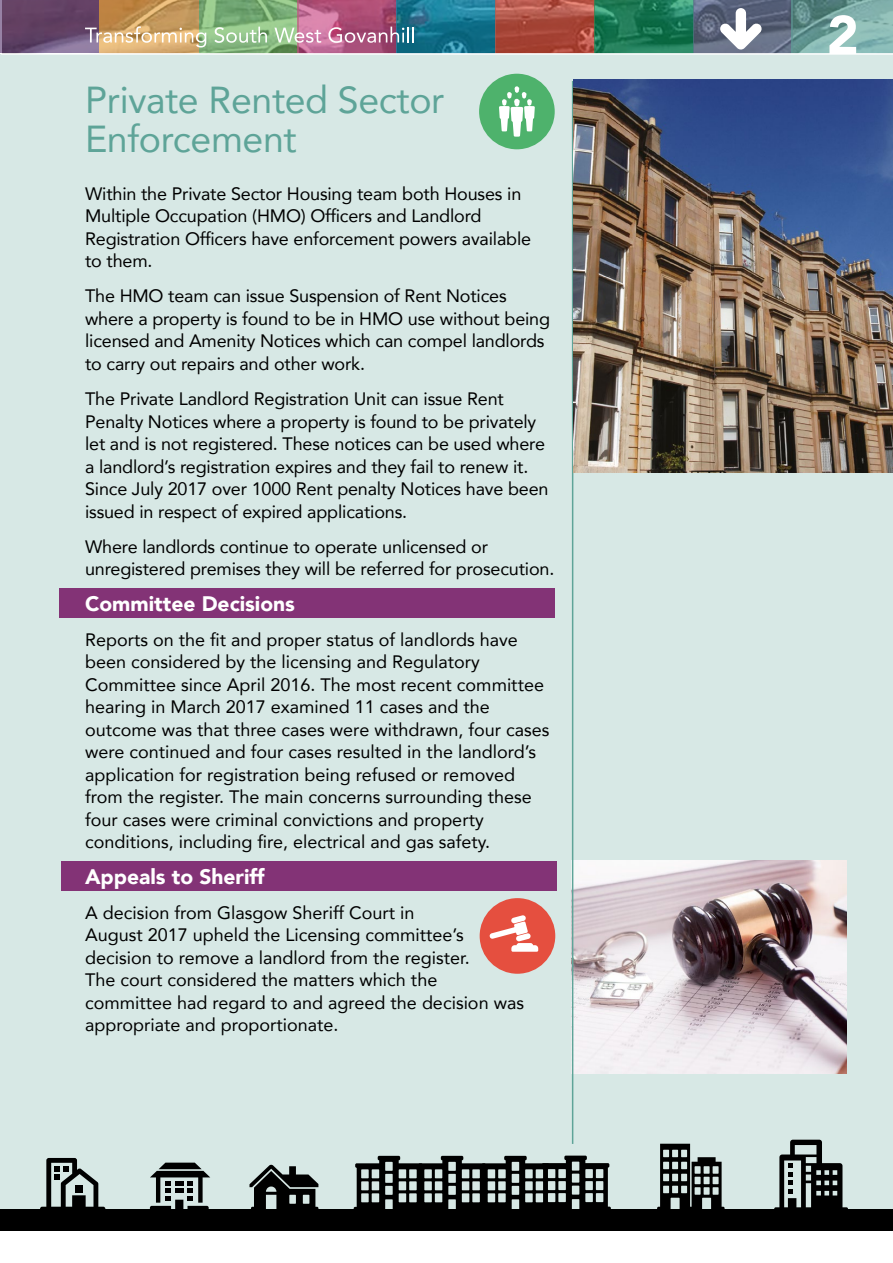
<style>
.page{position:relative;width:893px;height:1263px;background:#fff}
.page>*{position:absolute;margin:0;border:0;box-sizing:border-box;transform-origin:0 0}
.Body_Text{font:900 54px "Avenir";color:#fff}
.Heading{font:37.5px/39px "Avenir";letter-spacing:-.01em;color:#5ea498}
.t1{font:900 21px "Avenir";color:#fff}
.t2{font:18px/22.5px "Avenir";letter-spacing:-.01em;color:#000}
</style>
<div class="page">
<svg style="left:0;top:0;width:99px;height:53px;background:#67486c"></svg>
<svg style="left:99px;top:0;width:100px;height:53px;background:#c49356"></svg>
<svg style="left:199px;top:0;width:98px;height:53px;background:#7db078"></svg>
<svg style="left:297px;top:0;width:99px;height:53px;background:#b55b83"></svg>
<svg style="left:396px;top:0;width:99px;height:53px;background:#187690"></svg>
<svg style="left:495px;top:0;width:99px;height:53px;background:#ae4e40"></svg>
<svg style="left:594px;top:0;width:99px;height:53px;background:#1d7b56"></svg>
<svg style="left:693px;top:0;width:99px;height:53px;background:#5d687e"></svg>
<svg style="left:792px;top:0;width:101px;height:53px;background:#76a6a1"></svg>
<div style="left:0;top:54px;width:893px;height:1162px;background:#d7e8e5"></div>
<div style="left:480px;top:898px;width:75px;height:76px;background:#e54f3f;border-radius:50%"></div>
<svg style="left:490px;top:915px;width:48px;height:37px"></svg>
<div style="left:479px;top:74px;width:76px;height:75px;background:#4eb26c;border-radius:50%"></div>
<svg style="left:499px;top:86px;width:36px;height:51px"></svg>
<div style="left:0;top:1210px;width:893px;height:21px;background:#000"></div>
<svg style="left:774px;top:1140px;width:74px;height:70px"></svg>
<svg style="left:148px;top:1162px;width:62px;height:48px"></svg>
<svg style="left:40px;top:1158px;width:65px;height:52px"></svg>
<svg style="left:657px;top:1144px;width:68px;height:66px"></svg>
<svg style="left:249px;top:1164px;width:69px;height:46px"></svg>
<svg style="left:354px;top:1155px;width:257px;height:55px"></svg>
<svg style="left:720px;top:8px;width:42px;height:42px"></svg>
<div style="left:62px;top:861px;width:495px;height:30px;background:#833376"></div>
<div style="left:60px;top:588px;width:495px;height:30px;background:#833376"></div>
<img style="left:573px;top:860px;width:273px;height:213px">
<hr style="left:1px;top:53px;width:892px;height:2px;background:#fff">
<hr style="left:572px;top:81px;width:1px;height:1063px;background:#5ea498">
<img style="left:573px;top:80px;width:320px;height:393px">
<svg style="left:85px;top:26px;width:121px;height:22px;background:#d3b58c"></svg>
<svg style="left:214px;top:27px;width:53px;height:16px"></svg>
<svg style="left:274px;top:28px;width:47px;height:15px"></svg>
<svg style="left:328px;top:27px;width:86px;height:16px"></svg>
<p class="Heading" style="left:85px;top:79px;width:361px">Private Rented Sector<br>Enforcement</p>
<p class="t2" style="left:85px;top:181px;width:448px">Within the Private Sector Housing team both Houses in Multiple Occupation (HMO) Officers and Landlord Registration Officers have enforcement powers available to them.</p>
<p class="t2" style="left:85px;top:284px;width:467px">The HMO team can issue Suspension of Rent Notices where a property is found to be in HMO use without being licensed and Amenity Notices which can compel landlords to carry out repairs and other work.</p>
<p class="t2" style="left:85px;top:387px;width:465px">The Private Landlord Registration Unit can issue Rent Penalty Notices where a property is found to be privately let and is not registered. These notices can be used where a landlord’s registration expires and they fail to renew it.<br>Since July 2017 over 1000 Rent penalty Notices have been issued in respect of expired applications.</p>
<p class="t2" style="left:85px;top:535px;width:471px">Where landlords continue to operate unlicensed or unregistered premises they will be referred for prosecution.</p>
<p class="t1" style="left:85px;top:585px;width:211px">Committee Decisions</p>
<p class="t2" style="left:85px;top:628px;width:466px">Reports on the fit and proper status of landlords have been considered by the licensing and Regulatory Committee since April 2016. The most recent committee hearing in March 2017 examined 11 cases and the outcome was that three cases were withdrawn, four cases were continued and four cases resulted in the landlord’s application for registration being refused or removed from the register. The main concerns surrounding these four cases were criminal convictions and property conditions, including fire, electrical and gas safety.</p>
<p class="t1" style="left:85px;top:858px;width:181px">Appeals to Sheriff</p>
<p class="t2" style="left:85px;top:901px;width:440px">A decision from Glasgow Sheriff Court in<br>August 2017 upheld the Licensing committee’s decision to remove a landlord from the register.<br>The court considered the matters which the committee had regard to and agreed the decision was appropriate and proportionate.</p>
<p class="Body_Text" style="left:827px;top:-11px;width:33px">2</p>
</div>
